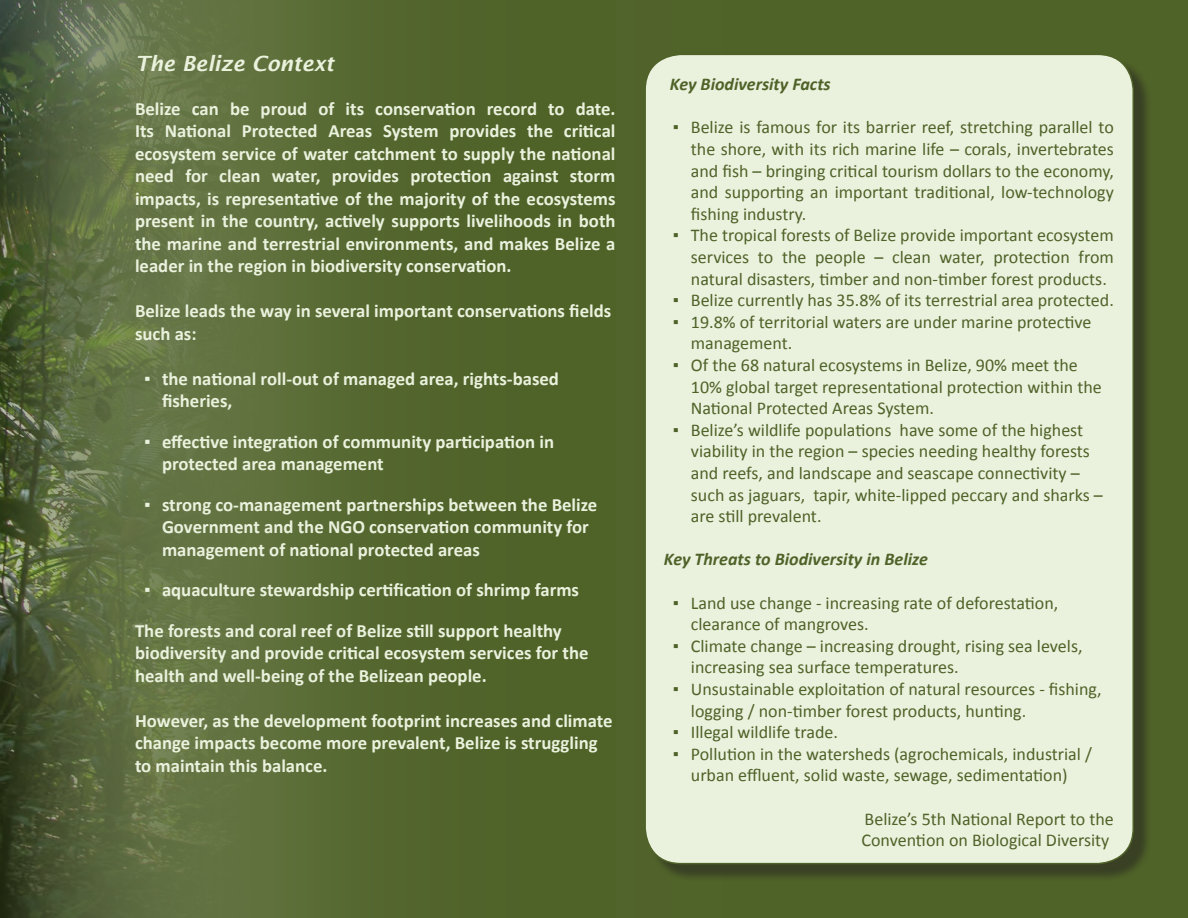
<style>
.page{position:relative;width:1188px;height:918px;background:#4f6228}
.page>*{position:absolute;margin:0;border:0;box-sizing:border-box;transform-origin:0 0}
.t1{font:italic 600 21px "Lucida Sans";color:#eaf1dd}
.t2{font:700 18.75px/22.5px "Calibri";color:#eaf1dd}
.t3{font:18px/21.6px "Calibri";color:#4f6228}
.t4{font:italic 700 18px "Calibri";color:#4f6228}
.s1{font-weight:700}
</style>
<div class="page">
<div style="left:649px;top:58px;width:502px;height:823px;background:#231f20;opacity:.5"></div>
<div style="left:645px;top:54px;width:488px;height:810px;background:#eaf1dd;border-radius:36px"></div>
<svg style="left:13px;top:0;width:329px;height:918px;fill:#60713f"></svg>
<p class="t1" style="left:135px;top:51px;width:201px">The Belize Context</p>
<p class="t2" style="left:135px;top:97px;width:482px;text-align:justify">Belize can be proud of its conservation record to date.<br>Its National Protected Areas System provides the critical ecosystem service of water catchment to supply the national need for clean water, provides protection against storm impacts, is representative of the majority of the ecosystems present in the country, actively supports livelihoods in both the marine and terrestrial environments, and makes Belize a leader in the region in biodiversity conservation.</p>
<p class="t2" style="left:135px;top:300px;width:478px">Belize leads the way in several important conservations fields such as:</p>
<p class="t2" style="left:162px;top:367px;width:399px;text-indent:-18px">▪ the national roll-out of managed area, rights-based fisheries,</p>
<p class="t2" style="left:162px;top:430px;width:394px;text-indent:-18px">▪ effective integration of community participation in protected area management</p>
<p class="t2" style="left:162px;top:493px;width:437px;text-indent:-18px">▪ strong co-management partnerships between the Belize<br>Government and the NGO conservation community for management of national protected areas</p>
<p class="t2" style="left:144px;top:579px;width:437px">▪ aquaculture stewardship certification of shrimp farms</p>
<p class="t2" style="left:135px;top:619px;width:455px">The forests and coral reef of Belize still support healthy biodiversity and provide critical ecosystem services for the health and well-being of the Belizean people.</p>
<p class="t2" style="left:135px;top:709px;width:479px">However, as the development footprint increases and climate change impacts become more prevalent, Belize is struggling to maintain this balance.</p>
<p class="t4" style="left:670px;top:73px;width:162px">Key Biodiversity Facts</p>
<p class="t3" style="left:691px;top:117px;width:424px;text-align:justify;text-indent:-18px"><span class="s1">▪</span> Belize is famous for its barrier reef, stretching parallel to the shore, with its rich marine life – corals, invertebrates and fish – bringing critical tourism dollars to the economy, and supporting an important traditional, low-technology fishing industry.</p>
<p class="t3" style="left:691px;top:225px;width:425px;text-align:justify;text-indent:-18px"><span class="s1">▪</span> The tropical forests of Belize provide important ecosystem services to the people – clean water, protection from natural disasters, timber and non-timber forest products.</p>
<p class="t3" style="left:673px;top:290px;width:443px"><span class="s1">▪</span> Belize currently has 35.8% of its terrestrial area protected.</p>
<p class="t3" style="left:691px;top:311px;width:402px;text-indent:-18px"><span class="s1">▪</span> 19.8% of territorial waters are under marine protective management.</p>
<p class="t3" style="left:691px;top:354px;width:412px;text-indent:-18px"><span class="s1">▪</span> Of the 68 natural ecosystems in Belize, 90% meet the<br>10% global target representational protection within the<br>National Protected Areas System.</p>
<p class="t3" style="left:691px;top:419px;width:413px;text-indent:-18px"><span class="s1">▪</span> Belize’s wildlife populations have some of the highest viability in the region – species needing healthy forests and reefs, and landscape and seascape connectivity – such as jaguars, tapir, white-lipped peccary and sharks – are still prevalent.</p>
<p class="t4" style="left:664px;top:548px;width:266px">Key Threats to Biodiversity in Belize</p>
<p class="t3" style="left:691px;top:592px;width:369px;text-indent:-18px"><span class="s1">▪</span> Land use change - increasing rate of deforestation, clearance of mangroves.</p>
<p class="t3" style="left:691px;top:635px;width:393px;text-indent:-18px"><span class="s1">▪</span> Climate change – increasing drought, rising sea levels, increasing sea surface temperatures.</p>
<p class="t3" style="left:691px;top:678px;width:412px;text-indent:-18px"><span class="s1">▪</span> Unsustainable exploitation of natural resources - fishing, logging / non-timber forest products, hunting.</p>
<p class="t3" style="left:673px;top:722px;width:167px"><span class="s1">▪</span> Illegal wildlife trade.</p>
<p class="t3" style="left:673px;top:743px;width:421px;text-align:center"><span class="s1">▪</span> Pollution in the watersheds (agrochemicals, industrial / urban effluent, solid waste, sewage, sedimentation)</p>
<p class="t3" style="left:865px;top:808px;width:251px">Belize’s 5th National Report to the</p>
<p class="t3" style="left:862px;top:830px;width:249px">Convention on Biological Diversity</p>
</div>
